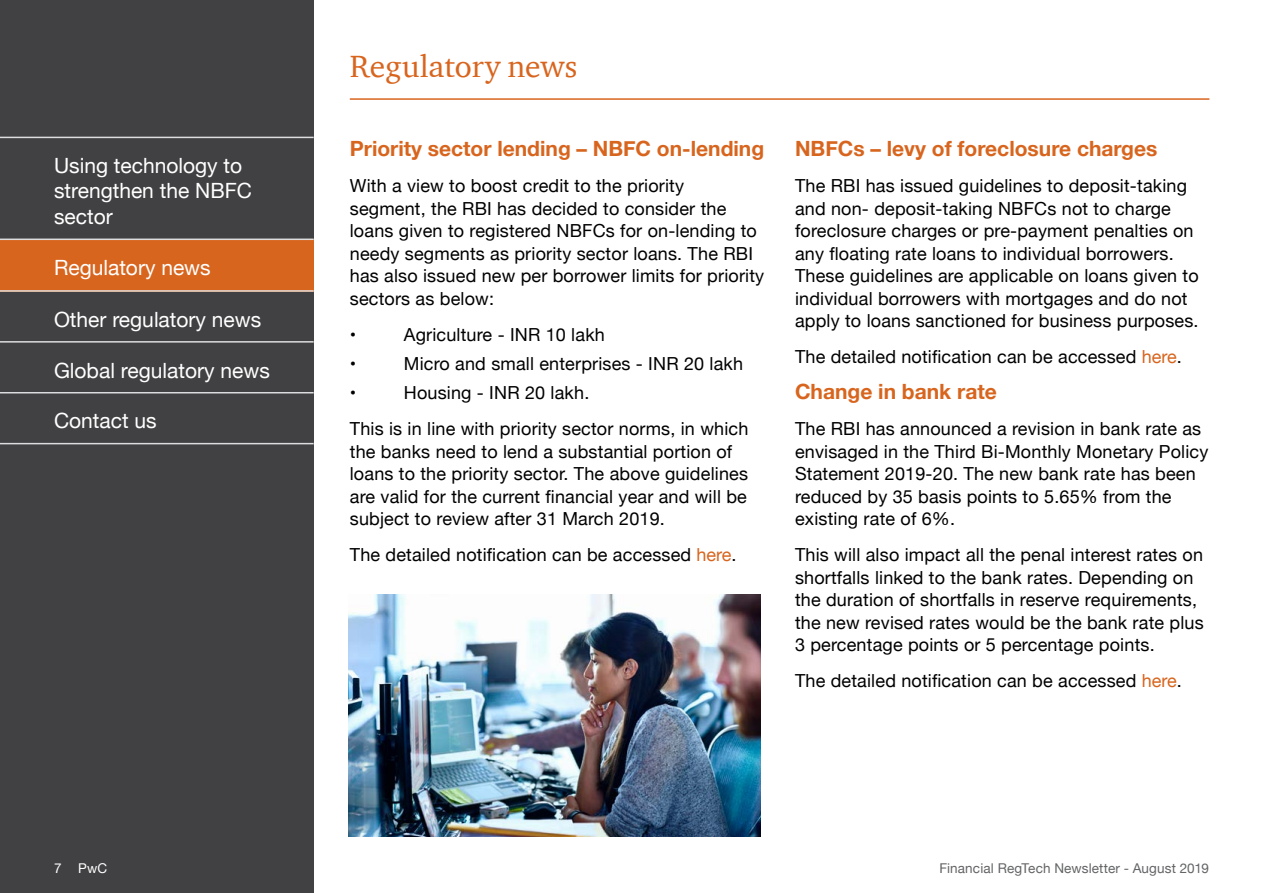
<style>
.page{position:relative;width:1263px;height:893px;background:#fff}
.page>*{position:absolute;margin:0;border:0;box-sizing:border-box;transform-origin:0 0}
.t1{font:31.5px "ITC Charter Com";color:#d8651e}
.t2{font:21px/25.2px "Helvetica Neue";color:#fff}
.t3{font:700 21px "Helvetica Neue";color:#d8651e}
.t4{font:18px/22.5px "Helvetica Neue";letter-spacing:.01em;color:#000}
.t5{font:13.5px "Helvetica Neue";letter-spacing:.01em;color:#636466}
.t6{font:13.5px "Helvetica Neue";color:#fff}
.s1{color:#d8651e}
</style>
<div class="page">
<div style="left:0;top:0;width:314px;height:893px;background:#414042"></div>
<div style="left:0;top:239px;width:314px;height:53px;background:#d8651e"></div>
<hr style="left:0;top:137px;width:314px;height:1px;background:#dcddde">
<hr style="left:0;top:239px;width:314px;height:1px;background:#dcddde">
<hr style="left:0;top:290px;width:314px;height:2px;background:#dcddde">
<hr style="left:0;top:341px;width:314px;height:2px;background:#dcddde">
<hr style="left:0;top:392px;width:314px;height:1px;background:#dcddde">
<hr style="left:0;top:443px;width:314px;height:1px;background:#dcddde">
<hr style="left:350px;top:98px;width:859px;height:2px;background:#d8651e">
<img style="left:348px;top:595px;width:412px;height:241px">
<p class="t2" style="left:54px;top:154px;width:199px">Using technology to strengthen the NBFC sector</p>
<p class="t2" style="left:54px;top:256px;width:158px">Regulatory news</p>
<p class="t2" style="left:54px;top:308px;width:209px">Other regulatory news</p>
<p class="t2" style="left:54px;top:359px;width:217px">Global regulatory news</p>
<p class="t2" style="left:54px;top:410px;width:104px">Contact us</p>
<h1 class="t1" style="left:350px;top:47px;width:229px">Regulatory news</h1>
<p class="t3" style="left:350px;top:132px;width:416px">Priority sector lending – NBFC on-lending</p>
<p class="t4" style="left:350px;top:176px;width:416px">With a view to boost credit to the priority segment, the RBI has decided to consider the loans given to registered NBFCs for on-lending to needy segments as priority sector loans. The RBI has also issued new per borrower limits for priority sectors as below:</p>
<p class="t4" style="left:350px;top:324px;width:8px">•</p>
<p class="t4" style="left:404px;top:324px;width:203px">Agriculture - INR 10 lakh</p>
<p class="t4" style="left:350px;top:354px;width:8px">•</p>
<p class="t4" style="left:404px;top:354px;width:341px">Micro and small enterprises - INR 20 lakh</p>
<p class="t4" style="left:350px;top:383px;width:8px">•</p>
<p class="t4" style="left:350px;top:376px;width:400px;line-height:36px;text-indent:54px">Housing - INR 20 lakh.<br>This is in line with priority sector norms, in which</p>
<p class="t4" style="left:350px;top:441px;width:400px">the banks need to lend a substantial portion of loans to the priority sector. The above guidelines are valid for the current financial year and will be subject to review after 31 March 2019.</p>
<p class="t4" style="left:350px;top:545px;width:388px">The detailed notification can be accessed <span class="s1">here</span>.</p>
<p class="t3" style="left:795px;top:132px;width:364px">NBFCs – levy of foreclosure charges</p>
<p class="t4" style="left:795px;top:176px;width:405px">The RBI has issued guidelines to deposit-taking and non- deposit-taking NBFCs not to charge foreclosure charges or pre-payment penalties on any floating rate loans to individual borrowers.<br>These guidelines are applicable on loans given to individual borrowers with mortgages and do not apply to loans sanctioned for business purposes.</p>
<p class="t4" style="left:795px;top:347px;width:388px">The detailed notification can be accessed <span class="s1">here</span>.</p>
<p class="t3" style="left:795px;top:375px;width:203px">Change in bank rate</p>
<p class="t4" style="left:795px;top:419px;width:415px">The RBI has announced a revision in bank rate as envisaged in the Third Bi-Monthly Monetary Policy Statement 2019-20. The new bank rate has been reduced by 35 basis points to 5.65% from the existing rate of 6%.</p>
<p class="t4" style="left:795px;top:545px;width:410px">This will also impact all the penal interest rates on shortfalls linked to the bank rates. Depending on the duration of shortfalls in reserve requirements, the new revised rates would be the bank rate plus 3 percentage points or 5 percentage points.</p>
<p class="t4" style="left:795px;top:671px;width:388px">The detailed notification can be accessed <span class="s1">here</span>.</p>
<p class="t6" style="left:54px;top:858px;width:55px">7 PwC</p>
<p class="t5" style="left:939px;top:858px;width:271px">Financial RegTech Newsletter - August 2019</p>
</div>
